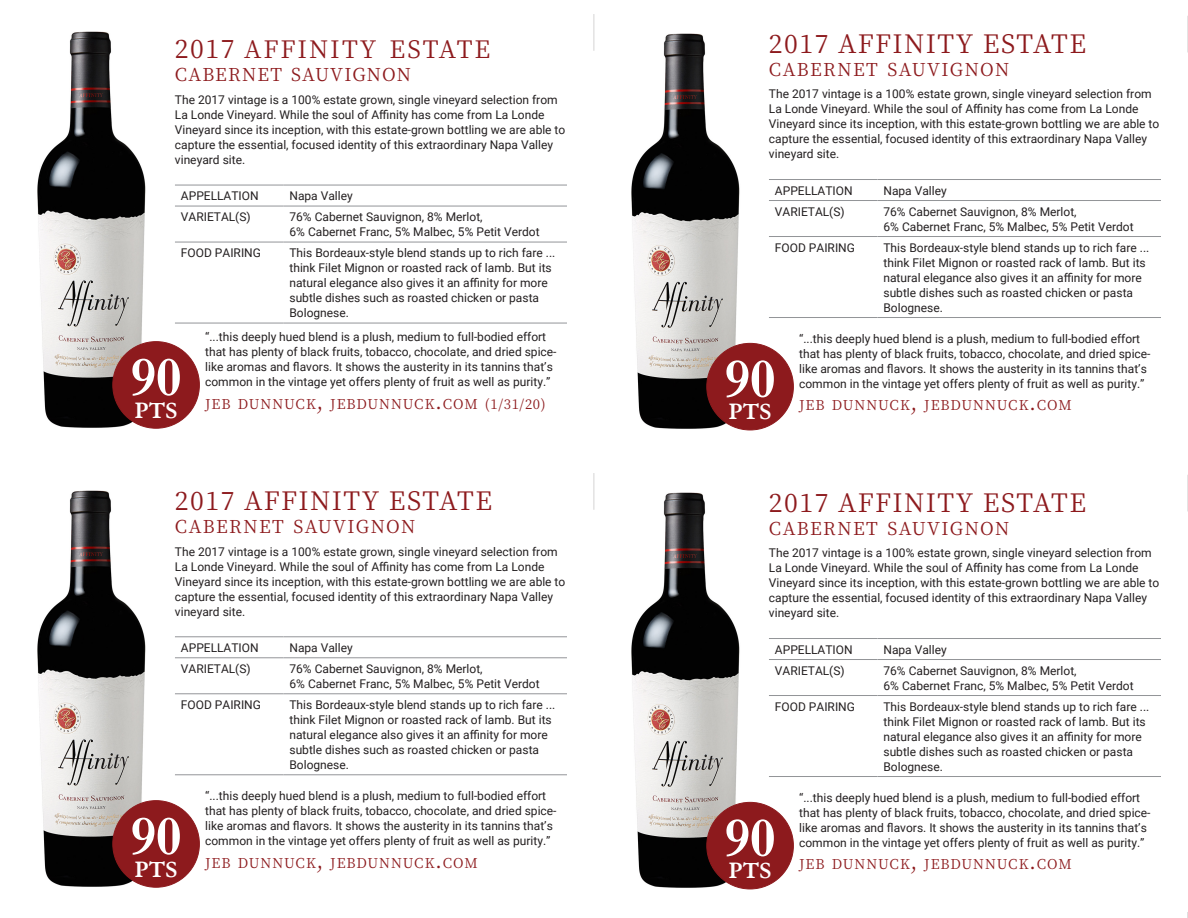
<style>
.page{position:relative;width:1188px;height:918px;background:#fff}
.page>*{position:absolute;margin:0;border:0;box-sizing:border-box;transform-origin:0 0}
.t1{font:700 57px "Granjon LT";color:#fff}
.t2{font:25.5px "Noto Serif SC";letter-spacing:.05em;color:#8d1a1d}
.t3{font:24.15px "Noto Serif SC";letter-spacing:.075em;color:#8d1a1d}
.t4{font:700 24px "Granjon LT";color:#fff}
.t5{font:17.85px "Noto Serif SC";letter-spacing:.07em;color:#8d1a1d}
.t6{font:13.65px "Noto Serif SC";letter-spacing:.06em;color:#8d1a1d}
.t7{font:12px/15px "Roboto";color:#231f20}
.s1{font-size:25.5px}
.s2{font-size:19.5px}
.s3{font-size:13.5px}
.s4{font-style:inherit}
</style>
<div class="page">
<img style="left:37px;top:31px;width:116px;height:398px">
<hr style="left:175px;top:185px;width:109px;height:1px;background:#939598">
<hr style="left:284px;top:185px;width:283px;height:1px;background:#939598">
<hr style="left:175px;top:206px;width:109px;height:1px;background:#939598">
<hr style="left:284px;top:206px;width:283px;height:1px;background:#939598">
<hr style="left:175px;top:242px;width:109px;height:1px;background:#939598">
<hr style="left:284px;top:242px;width:283px;height:1px;background:#939598">
<hr style="left:175px;top:323px;width:109px;height:1px;background:#939598">
<hr style="left:284px;top:323px;width:283px;height:1px;background:#939598">
<hr style="left:594px;top:14px;width:1px;height:37px;background:#231f20">
<div style="left:113px;top:342px;width:86px;height:86px;background:#8d1a1d;border-radius:50%"></div>
<img style="left:631px;top:33px;width:116px;height:398px">
<hr style="left:769px;top:179px;width:109px;height:1px;background:#939598">
<hr style="left:878px;top:179px;width:283px;height:1px;background:#939598">
<hr style="left:769px;top:200px;width:109px;height:1px;background:#939598">
<hr style="left:878px;top:200px;width:283px;height:1px;background:#939598">
<hr style="left:769px;top:236px;width:109px;height:1px;background:#939598">
<hr style="left:878px;top:236px;width:283px;height:1px;background:#939598">
<hr style="left:769px;top:317px;width:109px;height:1px;background:#939598">
<hr style="left:878px;top:317px;width:283px;height:1px;background:#939598">
<hr style="left:1187px;top:16px;width:1px;height:36px;background:#231f20">
<div style="left:707px;top:343px;width:86px;height:87px;background:#8d1a1d;border-radius:50%"></div>
<img style="left:37px;top:490px;width:116px;height:398px">
<hr style="left:175px;top:637px;width:109px;height:1px;background:#939598">
<hr style="left:284px;top:637px;width:283px;height:1px;background:#939598">
<hr style="left:175px;top:658px;width:109px;height:1px;background:#939598">
<hr style="left:284px;top:658px;width:283px;height:1px;background:#939598">
<hr style="left:175px;top:694px;width:109px;height:1px;background:#939598">
<hr style="left:284px;top:694px;width:283px;height:1px;background:#939598">
<hr style="left:175px;top:775px;width:109px;height:1px;background:#939598">
<hr style="left:284px;top:775px;width:283px;height:1px;background:#939598">
<hr style="left:594px;top:473px;width:1px;height:37px;background:#231f20">
<div style="left:113px;top:801px;width:86px;height:86px;background:#8d1a1d;border-radius:50%"></div>
<img style="left:631px;top:492px;width:116px;height:398px">
<hr style="left:769px;top:638px;width:109px;height:1px;background:#939598">
<hr style="left:878px;top:638px;width:283px;height:1px;background:#939598">
<hr style="left:769px;top:659px;width:109px;height:1px;background:#939598">
<hr style="left:878px;top:659px;width:283px;height:1px;background:#939598">
<hr style="left:769px;top:695px;width:109px;height:1px;background:#939598">
<hr style="left:878px;top:695px;width:283px;height:1px;background:#939598">
<hr style="left:769px;top:776px;width:109px;height:1px;background:#939598">
<hr style="left:878px;top:776px;width:283px;height:1px;background:#939598">
<hr style="left:1187px;top:475px;width:1px;height:36px;background:#231f20">
<div style="left:707px;top:802px;width:86px;height:87px;background:#8d1a1d;border-radius:50%"></div>
<p class="t3" style="left:175px;top:36px;width:317px"><span class="s1">2017</span> AFFINITY ESTATE</p>
<p class="t5" style="left:175px;top:65px;width:238px">CABERNET SAUVIGNON</p>
<p class="t7" style="left:175px;top:92px;width:392px">The 2017 vintage is a 100% estate grown, single vineyard selection from La Londe Vineyard. While the soul of Affinity has come from La Londe Vineyard since its inception, with this estate-grown bottling we are able to capture the essential, focused identity of this extraordinary Napa Valley vineyard site.</p>
<p class="t7" style="left:181px;top:188px;width:79px">APPELLATION</p>
<p class="t7" style="left:290px;top:188px;width:65px">Napa Valley</p>
<p class="t7" style="left:181px;top:209px;width:71px">VARIETAL(S)</p>
<p class="t7" style="left:290px;top:209px;width:195px">76% Cabernet Sauvignon, 8% Merlot,</p>
<p class="t7" style="left:290px;top:224px;width:252px">6% Cabernet Franc, 5% Malbec, 5% Petit Verdot</p>
<p class="t7" style="left:181px;top:245px;width:82px">FOOD PAIRING</p>
<p class="t7" style="left:290px;top:245px;width:267px">This Bordeaux-style blend stands up to rich fare ... think Filet Mignon or roasted rack of lamb. But its natural elegance also gives it an affinity for more subtle dishes such as roasted chicken or pasta Bolognese.</p>
<p class="t1" style="left:131px;top:346px;width:52px">90</p>
<p class="t4" style="left:135px;top:397px;width:44px">PTS</p>
<p class="t7" style="left:205px;top:329px;width:353px">“...this deeply hued blend is a plush, medium to full-bodied effort that has plenty of black fruits, tobacco, chocolate, and dried spice&shy;like aromas and flavors. It shows the austerity in its tannins that’s common in the vintage yet offers plenty of fruit as well as purity.”</p>
<p class="t6" style="left:205px;top:396px;width:342px">JEB DUNNUCK<span class="s2">,</span> JEBDUNNUCK<span class="s2">.</span>COM <span class="s3">(1/31/20)</span></p>
<p class="t2" style="left:175px;top:486px;width:319px"><span class="s4">2017</span> AFFINITY ESTATE</p>
<p class="t5" style="left:175px;top:516px;width:242px">CABERNET SAUVIGNON</p>
<p class="t7" style="left:175px;top:543px;width:392px">The 2017 vintage is a 100% estate grown, single vineyard selection from La Londe Vineyard. While the soul of Affinity has come from La Londe Vineyard since its inception, with this estate-grown bottling we are able to capture the essential, focused identity of this extraordinary Napa Valley vineyard site.</p>
<p class="t7" style="left:181px;top:640px;width:79px">APPELLATION</p>
<p class="t7" style="left:290px;top:640px;width:65px">Napa Valley</p>
<p class="t7" style="left:181px;top:661px;width:71px">VARIETAL(S)</p>
<p class="t7" style="left:290px;top:661px;width:195px">76% Cabernet Sauvignon, 8% Merlot,</p>
<p class="t7" style="left:290px;top:676px;width:252px">6% Cabernet Franc, 5% Malbec, 5% Petit Verdot</p>
<p class="t7" style="left:181px;top:697px;width:82px">FOOD PAIRING</p>
<p class="t7" style="left:290px;top:697px;width:267px">This Bordeaux-style blend stands up to rich fare ... think Filet Mignon or roasted rack of lamb. But its natural elegance also gives it an affinity for more subtle dishes such as roasted chicken or pasta Bolognese.</p>
<p class="t1" style="left:131px;top:805px;width:52px">90</p>
<p class="t4" style="left:135px;top:856px;width:44px">PTS</p>
<p class="t7" style="left:205px;top:788px;width:353px">“...this deeply hued blend is a plush, medium to full-bodied effort that has plenty of black fruits, tobacco, chocolate, and dried spice&shy;like aromas and flavors. It shows the austerity in its tannins that’s common in the vintage yet offers plenty of fruit as well as purity.”</p>
<p class="t6" style="left:205px;top:855px;width:274px">JEB DUNNUCK<span class="s2">,</span> JEBDUNNUCK<span class="s2">.</span>COM</p>
<p class="t2" style="left:769px;top:29px;width:319px"><span class="s4">2017</span> AFFINITY ESTATE</p>
<p class="t5" style="left:769px;top:59px;width:242px">CABERNET SAUVIGNON</p>
<p class="t7" style="left:769px;top:86px;width:392px">The 2017 vintage is a 100% estate grown, single vineyard selection from La Londe Vineyard. While the soul of Affinity has come from La Londe Vineyard since its inception, with this estate-grown bottling we are able to capture the essential, focused identity of this extraordinary Napa Valley vineyard site.</p>
<p class="t7" style="left:775px;top:182px;width:79px">APPELLATION</p>
<p class="t7" style="left:884px;top:182px;width:65px">Napa Valley</p>
<p class="t7" style="left:775px;top:203px;width:71px">VARIETAL(S)</p>
<p class="t7" style="left:884px;top:203px;width:195px">76% Cabernet Sauvignon, 8% Merlot,</p>
<p class="t7" style="left:884px;top:218px;width:252px">6% Cabernet Franc, 5% Malbec, 5% Petit Verdot</p>
<p class="t7" style="left:775px;top:239px;width:82px">FOOD PAIRING</p>
<p class="t7" style="left:884px;top:239px;width:267px">This Bordeaux-style blend stands up to rich fare ... think Filet Mignon or roasted rack of lamb. But its natural elegance also gives it an affinity for more subtle dishes such as roasted chicken or pasta Bolognese.</p>
<p class="t1" style="left:725px;top:348px;width:52px">90</p>
<p class="t4" style="left:729px;top:399px;width:44px">PTS</p>
<p class="t7" style="left:799px;top:331px;width:353px">“...this deeply hued blend is a plush, medium to full-bodied effort that has plenty of black fruits, tobacco, chocolate, and dried spice&shy;like aromas and flavors. It shows the austerity in its tannins that’s common in the vintage yet offers plenty of fruit as well as purity.”</p>
<p class="t6" style="left:799px;top:398px;width:274px">JEB DUNNUCK<span class="s2">,</span> JEBDUNNUCK<span class="s2">.</span>COM</p>
<p class="t2" style="left:769px;top:488px;width:319px"><span class="s4">2017</span> AFFINITY ESTATE</p>
<p class="t5" style="left:769px;top:518px;width:242px">CABERNET SAUVIGNON</p>
<p class="t7" style="left:769px;top:545px;width:392px">The 2017 vintage is a 100% estate grown, single vineyard selection from La Londe Vineyard. While the soul of Affinity has come from La Londe Vineyard since its inception, with this estate-grown bottling we are able to capture the essential, focused identity of this extraordinary Napa Valley vineyard site.</p>
<p class="t7" style="left:775px;top:641px;width:79px">APPELLATION</p>
<p class="t7" style="left:884px;top:641px;width:65px">Napa Valley</p>
<p class="t7" style="left:775px;top:662px;width:71px">VARIETAL(S)</p>
<p class="t7" style="left:884px;top:662px;width:195px">76% Cabernet Sauvignon, 8% Merlot,</p>
<p class="t7" style="left:884px;top:677px;width:252px">6% Cabernet Franc, 5% Malbec, 5% Petit Verdot</p>
<p class="t7" style="left:775px;top:698px;width:82px">FOOD PAIRING</p>
<p class="t7" style="left:884px;top:698px;width:267px">This Bordeaux-style blend stands up to rich fare ... think Filet Mignon or roasted rack of lamb. But its natural elegance also gives it an affinity for more subtle dishes such as roasted chicken or pasta Bolognese.</p>
<p class="t1" style="left:725px;top:807px;width:52px">90</p>
<p class="t4" style="left:729px;top:858px;width:44px">PTS</p>
<p class="t7" style="left:799px;top:790px;width:353px">“...this deeply hued blend is a plush, medium to full-bodied effort that has plenty of black fruits, tobacco, chocolate, and dried spice&shy;like aromas and flavors. It shows the austerity in its tannins that’s common in the vintage yet offers plenty of fruit as well as purity.”</p>
<p class="t6" style="left:799px;top:857px;width:274px">JEB DUNNUCK<span class="s2">,</span> JEBDUNNUCK<span class="s2">.</span>COM</p>
</div>
